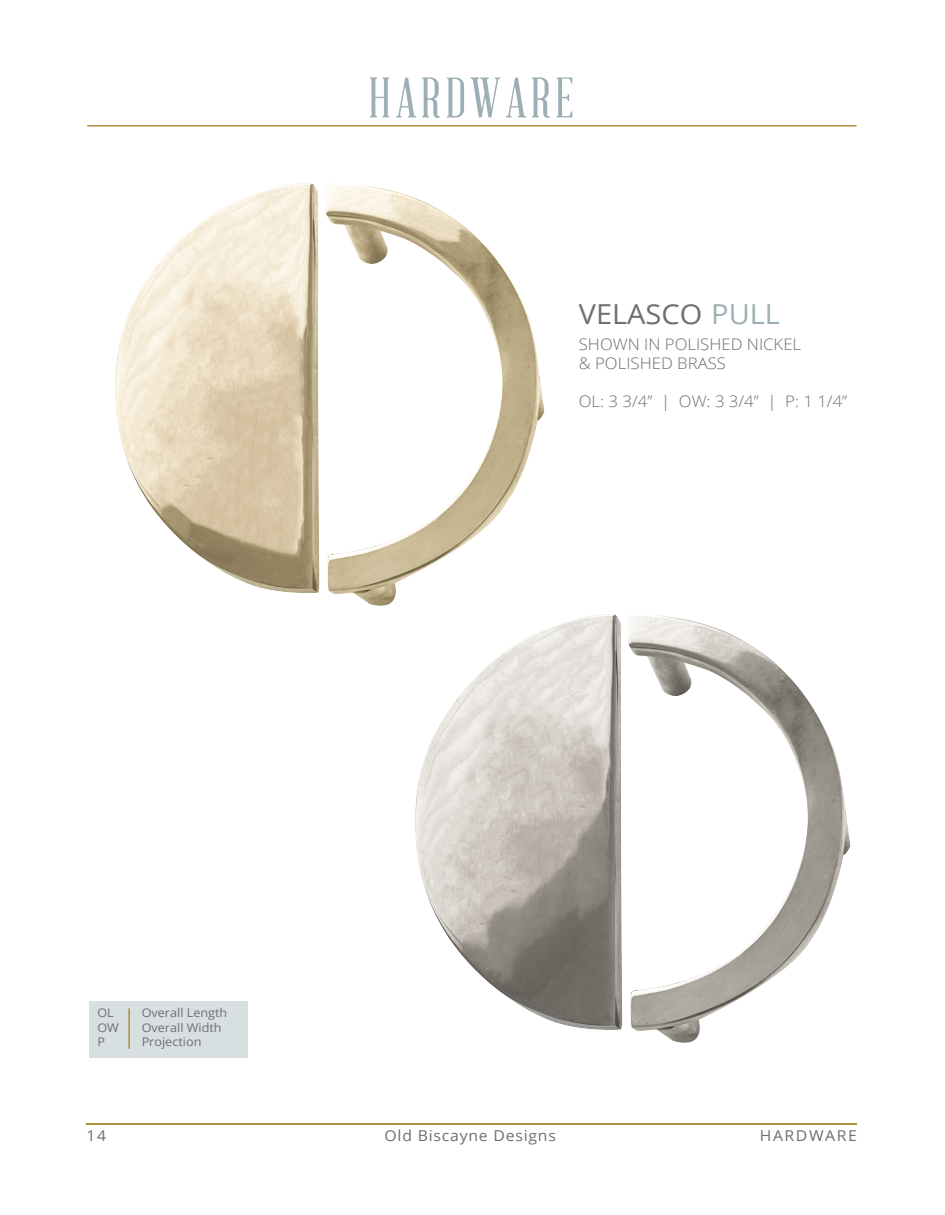
<style>
.page{position:relative;width:945px;height:1215px;background:#fff}
.page>*{position:absolute;margin:0;border:0;box-sizing:border-box;transform-origin:0 0}
.t1{font:55.95px "Abraham Lincoln";letter-spacing:.075em;color:#9dafb4}
.t2{font:27.6px "Open Sans";color:#6f6f70;scale:1.05 1}
.t3{font:300 15.9px/19px "Open Sans";color:#6f6f70;scale:1.05 1}
.t4{font:15px "Open Sans";letter-spacing:.05em;color:#6f6f70;scale:1.05 1}
.t5{font:15px "Open Sans";letter-spacing:.1em;color:#6f6f70;scale:1.05 1}
.t6{font:12px/14.4px "Open Sans";color:#6f6f70;scale:1.05 1}
.s1{color:#9dafb4}
</style>
<div class="page">
<hr style="left:87px;top:1124px;width:770px;height:1px;background:#af8e3f">
<hr style="left:87px;top:125px;width:769px;height:2px;background:#af8e3f">
<div style="left:89px;top:1002px;width:159px;height:56px;background:#d8dfe1"></div>
<hr style="left:128px;top:1008px;width:2px;height:41px;background:#af8e3f">
<img style="left:116px;top:184px;width:429px;height:422px">
<img style="left:415px;top:614px;width:436px;height:428px">
<h1 class="t1" style="left:368px;top:69px;width:207px">HARDWARE</h1>
<h2 class="t2" style="left:579px;top:295px;width:193px">VELASCO <span class="s1">PULL</span></h2>
<p class="t3" style="left:579px;top:334px;width:213px">SHOWN IN POLISHED NICKEL &amp; POLISHED BRASS</p>
<p class="t3" style="left:579px;top:391px;width:257px">OL: 3 3/4” | OW: 3 3/4” | P: 1 1/4”</p>
<p class="t6" style="left:97px;top:1005px;width:22px">OL<br>OW<br>P</p>
<p class="t6" style="left:142px;top:1005px;width:83px">Overall Length<br>Overall Width<br>Projection</p>
<p class="t4" style="left:87px;top:1125px;width:20px">14</p>
<p class="t4" style="left:385px;top:1125px;width:165px">Old Biscayne Designs</p>
<p class="t5" style="left:760px;top:1125px;width:94px">HARDWARE</p>
</div>
